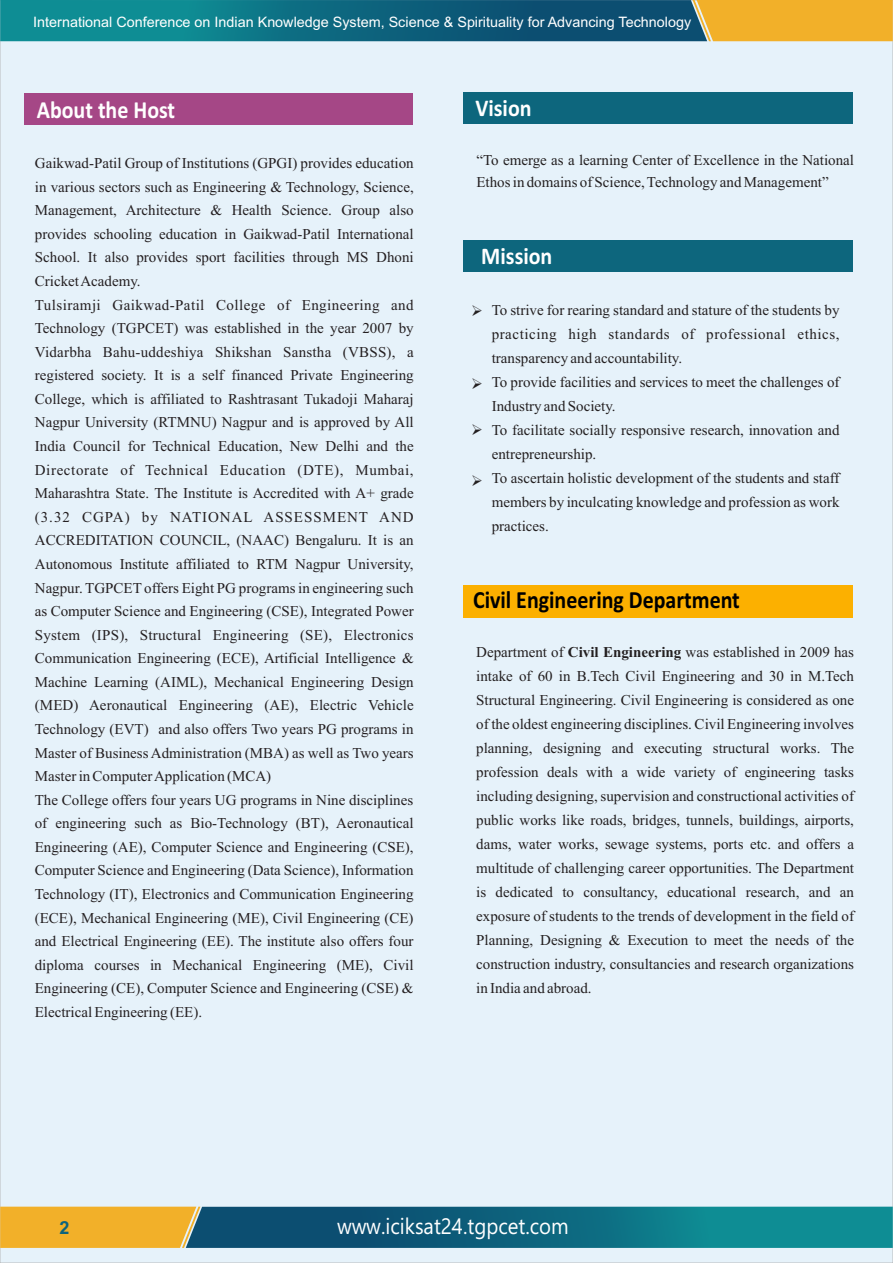
<style>
.page{position:relative;width:893px;height:1263px;background:#fff}
.page>*{position:absolute;margin:0;border:0;box-sizing:border-box;transform-origin:0 0}
.t1{font:700 24.9px "Calibri";color:#000;scale:.88 1}
.t2{font:700 24.6px "Calibri";color:#fff;scale:.89 1}
.t3{font:700 24px "Calibri";color:#fff;scale:.92 1}
.t4{font:22.35px "Ebrima";color:#fff;scale:.92 1}
.t5{font:700 18px "Arial";color:#0d637d}
.t6{font:15px/23.5px "Times New Roman";color:#241f21}
.t7{font:15px/24px "Times New Roman";color:#231f20}
.t8{font:14.4px "Arial";color:#fff}
.s1{font-weight:700}
</style>
<div class="page">
<div style="left:0;top:41px;width:893px;height:1222px;background:#e6f2fa"></div>
<svg style="left:0;top:0;width:893px;height:41px;background:#3e7a6f"></svg>
<svg style="left:0;top:1207px;width:893px;height:41px;background:#3e7a6f"></svg>
<div style="left:24px;top:93px;width:389px;height:32px;background:#a54786"></div>
<div style="left:463px;top:586px;width:390px;height:32px;background:#fcb000"></div>
<div style="left:463px;top:93px;width:390px;height:31px;background:#0d667d"></div>
<div style="left:463px;top:240px;width:390px;height:31px;background:#0d667d"></div>
<svg style="left:472px;top:305px;width:10px;height:11px"></svg>
<svg style="left:472px;top:378px;width:10px;height:11px"></svg>
<svg style="left:472px;top:424px;width:10px;height:11px"></svg>
<svg style="left:472px;top:475px;width:10px;height:11px"></svg>
<p class="t8" style="left:33px;top:17px;width:659px">International Conference on Indian Knowledge System, Science &amp; Spirituality for Advancing Technology</p>
<h2 class="t2" style="left:37px;top:99px;width:157px">About the Host</h2>
<p class="t6" style="left:35px;top:153px;width:380px">Gaikwad-Patil Group of Institutions (GPGI) provides education in various sectors such as Engineering &amp; Technology, Science, Management, Architecture &amp; Health Science. Group also provides schooling education in Gaikwad-Patil International School. It also provides sport facilities through MS Dhoni Cricket Academy.<br>Tulsiramji Gaikwad-Patil College of Engineering and Technology (TGPCET) was established in the year 2007 by Vidarbha Bahu-uddeshiya Shikshan Sanstha (VBSS), a registered society. It is a self financed Private Engineering College, which is affiliated to Rashtrasant Tukadoji Maharaj Nagpur University (RTMNU) Nagpur and is approved by All India Council for Technical Education, New Delhi and the Directorate of Technical Education (DTE), Mumbai, Maharashtra State. The Institute is Accredited with A+ grade (3.32 CGPA) by NATIONAL ASSESSMENT AND ACCREDITATION COUNCIL, (NAAC) Bengaluru. It is an Autonomous Institute affiliated to RTM Nagpur University, Nagpur. TGPCET offers Eight PG programs in engineering such as Computer Science and Engineering (CSE), Integrated Power System (IPS), Structural Engineering (SE), Electronics Communication Engineering (ECE), Artificial Intelligence &amp; Machine Learning (AIML), Mechanical Engineering Design (MED) Aeronautical Engineering (AE), Electric Vehicle Technology (EVT) and also offers Two years PG programs in Master of Business Administration (MBA) as well as Two years Master in Computer Application (MCA)<br>The College offers four years UG programs in Nine disciplines of engineering such as Bio-Technology (BT), Aeronautical Engineering (AE), Computer Science and Engineering (CSE), Computer Science and Engineering (Data Science), Information Technology (IT), Electronics and Communication Engineering (ECE), Mechanical Engineering (ME), Civil Engineering (CE) and Electrical Engineering (EE). The institute also offers four diploma courses in Mechanical Engineering (ME), Civil Engineering (CE), Computer Science and Engineering (CSE) &amp; Electrical Engineering (EE).</p>
<h3 class="t3" style="left:475px;top:98px;width:63px">Vision</h3>
<p class="t7" style="left:476px;top:150px;width:379px;line-height:22.4px">“To emerge as a learning Center of Excellence in the National<br>Ethos in domains of Science, Technology and Management”</p>
<h3 class="t3" style="left:481px;top:246px;width:79px">Mission</h3>
<p class="t7" style="left:492px;top:300px;width:349px">To strive for rearing standard and stature of the students by practicing high standards of professional ethics, transparency and accountability.<br>To provide facilities and services to meet the challenges of Industry and Society.<br>To facilitate socially responsive research, innovation and entrepreneurship.<br>To ascertain holistic development of the students and staff members by inculcating knowledge and profession as work practices.</p>
<h1 class="t1" style="left:473px;top:589px;width:305px">Civil Engineering Department</h1>
<p class="t7" style="left:476px;top:642px;width:379px;text-align:justify">Department of <span class="s1">Civil Engineering</span> was established in 2009 has intake of 60 in B.Tech Civil Engineering and 30 in M.Tech Structural Engineering. Civil Engineering is considered as one of the oldest engineering disciplines. Civil Engineering involves planning, designing and executing structural works. The profession deals with a wide variety of engineering tasks including designing, supervision and constructional activities of public works like roads, bridges, tunnels, buildings, airports, dams, water works, sewage systems, ports etc. and offers a multitude of challenging career opportunities. The Department is dedicated to consultancy, educational research, and an exposure of students to the trends of development in the field of Planning, Designing &amp; Execution to meet the needs of the construction industry, consultancies and research organizations in India and abroad.</p>
<p class="t5" style="left:60px;top:1220px;width:12px">2</p>
<h3 class="t4" style="left:337px;top:1217px;width:254px">www.iciksat24.tgpcet.com</h3>
</div>
